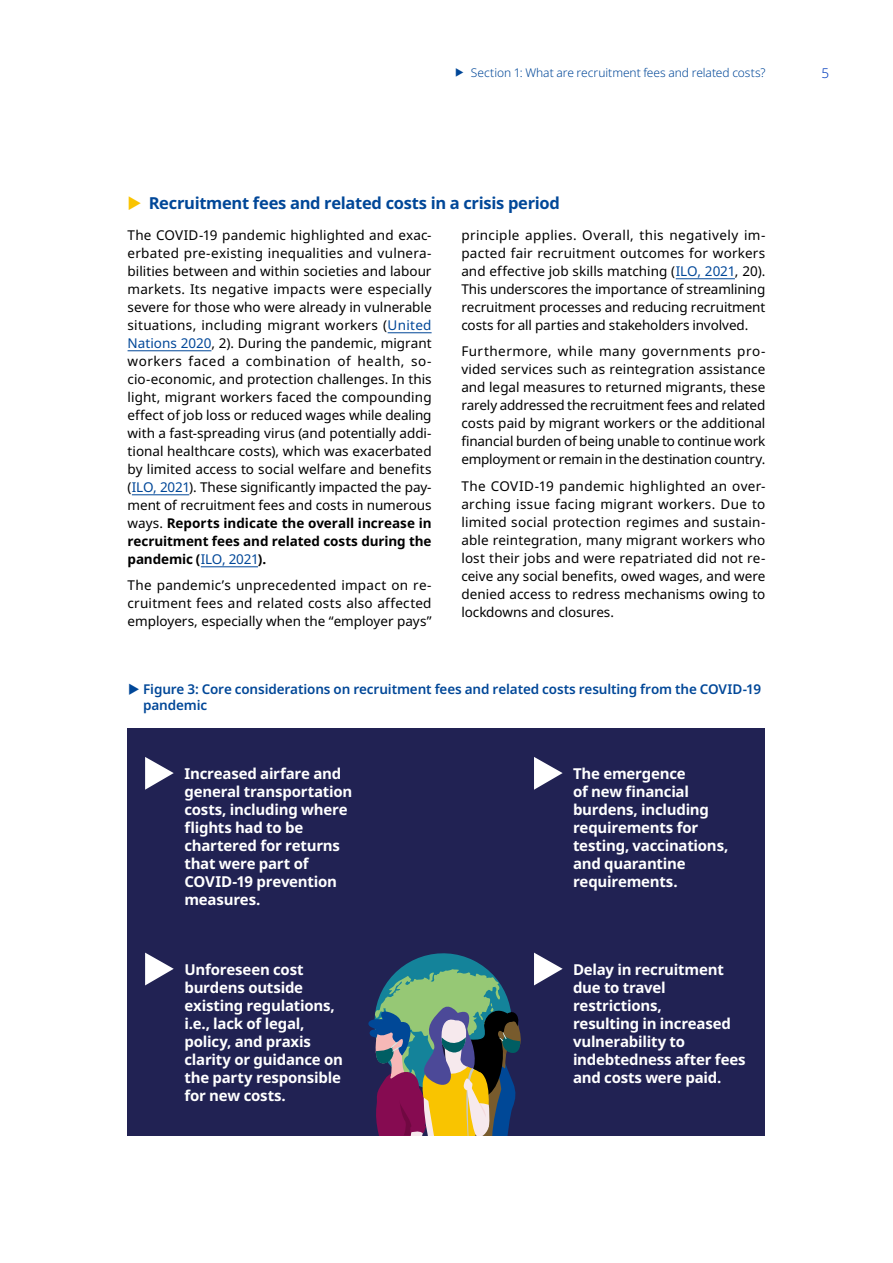
<style>
.page{position:relative;width:893px;height:1263px;background:#fff}
.page>*{position:absolute;margin:0;border:0;box-sizing:border-box;transform-origin:0 0}
.t1{font:700 16.5px "Noto Sans";letter-spacing:-.02em;color:#004798}
.t2{font:700 15px/18px "Noto Sans";letter-spacing:-.015em;color:#fff}
.t3{font:13.5px/18px "Noto Sans";letter-spacing:-.005em;color:#000;text-align:justify}
.t4{font:600 13.5px/16.5px "Noto Sans";letter-spacing:-.01em;color:#004798}
.t5{font:300 13.5px "Noto Sans";color:#003bbc}
.t6{font:300 12px "Noto Sans";letter-spacing:-.005em;color:#004798}
.s1{color:#004798}
.s2{font-weight:700}
</style>
<div class="page">
<div style="left:128px;top:728px;width:637px;height:407px;background:#212253"></div>
<hr style="left:388px;top:332px;width:44px;height:1px;background:#004798">
<hr style="left:128px;top:350px;width:83px;height:1px;background:#004798">
<hr style="left:132px;top:494px;width:57px;height:1px;background:#004798">
<hr style="left:201px;top:566px;width:57px;height:1px;background:#004798">
<hr style="left:676px;top:278px;width:59px;height:1px;background:#004798">
<svg style="left:368px;top:953px;width:153px;height:182px"></svg>
<svg style="left:145px;top:757px;width:29px;height:33px"></svg>
<svg style="left:145px;top:952px;width:29px;height:33px"></svg>
<svg style="left:534px;top:757px;width:29px;height:33px"></svg>
<svg style="left:534px;top:952px;width:29px;height:33px"></svg>
<p class="t6" style="left:471px;top:64px;width:296px">Section 1: What are recruitment fees and related costs?</p>
<p class="t1" style="left:149px;top:191px;width:413px">Recruitment fees and related costs in a crisis period</p>
<p class="t3" style="left:128px;top:226px;width:306px">The COVID-19 pandemic highlighted and exac&shy;erbated pre-existing inequalities and vulnera&shy;bilities between and within societies and labour markets. Its negative impacts were especially severe for those who were already in vulnerable situations, including migrant workers (<span class="s1">United Nations 2020</span>, 2). During the pandemic, migrant workers faced a combination of health, so&shy;cio-economic, and protection challenges. In this light, migrant workers faced the compounding effect of job loss or reduced wages while dealing with a fast-spreading virus (and potentially addi&shy;tional healthcare costs), which was exacerbated by limited access to social welfare and benefits (<span class="s1">ILO, 2021</span>). These significantly impacted the pay&shy;ment of recruitment fees and costs in numerous ways. <span class="s2">Reports indicate the overall increase in recruitment fees and related costs during the pandemic (</span><span class="s1">ILO, 2021</span><span class="s2">).</span></p>
<p class="t3" style="left:128px;top:577px;width:306px">The pandemic’s unprecedented impact on re&shy;cruitment fees and related costs also affected employers, especially when the “employer pays”</p>
<p class="t3" style="left:461px;top:226px;width:306px">principle applies. Overall, this negatively im&shy;pacted fair recruitment outcomes for workers and effective job skills matching (<span class="s1">ILO, 2021</span>, 20).<br>This underscores the importance of streamlining recruitment processes and reducing recruitment costs for all parties and stakeholders involved.</p>
<p class="t3" style="left:461px;top:343px;width:306px">Furthermore, while many governments pro&shy;vided services such as reintegration assistance and legal measures to returned migrants, these rarely addressed the recruitment fees and related costs paid by migrant workers or the additional financial burden of being unable to continue work employment or remain in the destination country.</p>
<p class="t3" style="left:461px;top:477px;width:306px">The COVID-19 pandemic highlighted an over&shy;arching issue facing migrant workers. Due to limited social protection regimes and sustain&shy;able reintegration, many migrant workers who lost their jobs and were repatriated did not re&shy;ceive any social benefits, owed wages, and were denied access to redress mechanisms owing to lockdowns and closures.</p>
<p class="t4" style="left:143px;top:681px;width:619px">Figure 3: Core considerations on recruitment fees and related costs resulting from the COVID-19 pandemic</p>
<p class="t2" style="left:184px;top:765px;width:169px">Increased airfare and general transportation costs, including where flights had to be chartered for returns that were part of<br>COVID-19 prevention measures.</p>
<p class="t2" style="left:573px;top:765px;width:157px">The emergence<br>of new financial burdens, including requirements for testing, vaccinations, and quarantine requirements.</p>
<p class="t2" style="left:184px;top:960px;width:160px">Unforeseen cost burdens outside existing regulations, i.e., lack of legal, policy, and praxis clarity or guidance on the party responsible for new costs.</p>
<p class="t2" style="left:573px;top:960px;width:174px">Delay in recruitment due to travel restrictions,<br>resulting in increased vulnerability to indebtedness after fees and costs were paid.</p>
<p class="t5" style="left:821px;top:64px;width:9px">5</p>
</div>
